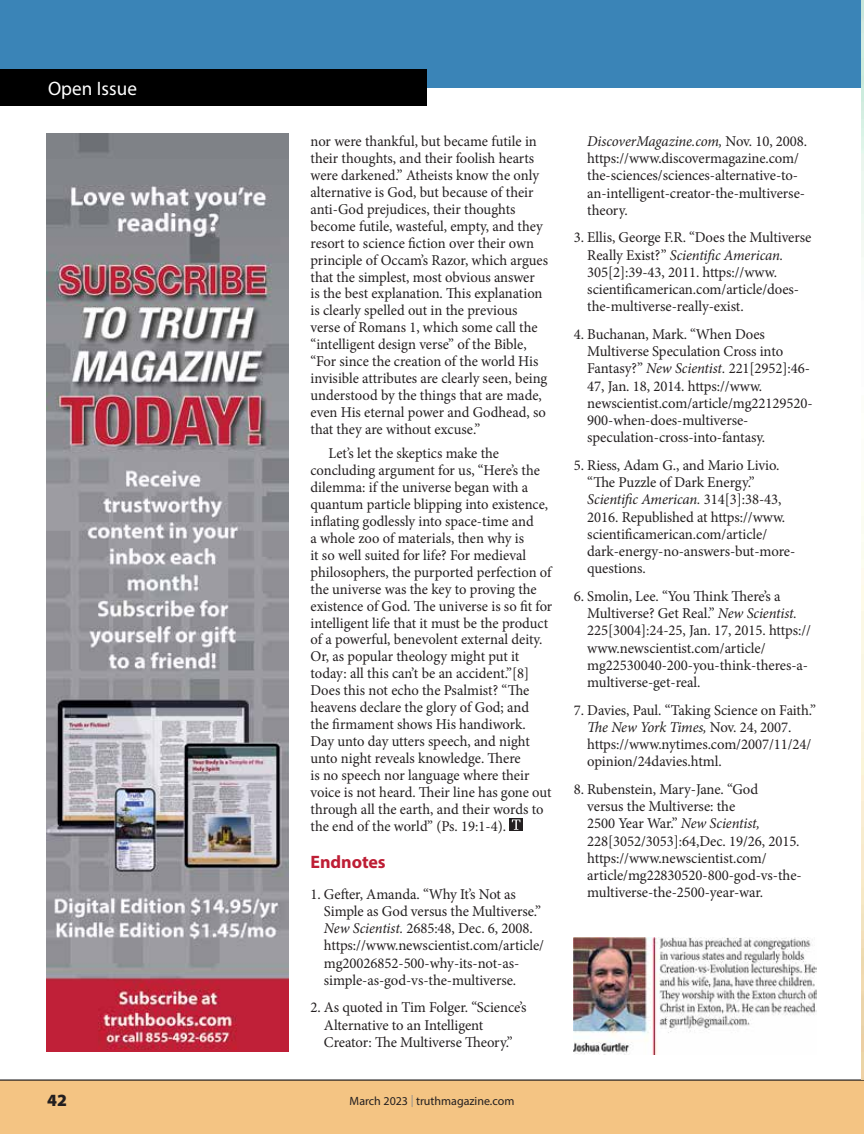
<style>
.page{position:relative;width:864px;height:1134px;background:#fff}
.page>*{position:absolute;margin:0;border:0;box-sizing:border-box;transform-origin:0 0}
.t1{font:19.5px "Myriad Pro";letter-spacing:.005em;color:#fff}
.t2{font:700 18px "Myriad Pro";letter-spacing:-.005em;color:#be1e35}
.t3{font:900 17.25px "Myriad Pro";color:#231f20}
.t4{font:15px/17.2px "Minion Pro";letter-spacing:-.005em;color:#231f20}
.t5{font:12px "Myriad Pro";color:#231f20}
.s1{font-style:italic}
.s2{color:#8a8c8f}
</style>
<div class="page">
<div style="left:0;top:0;width:864px;height:88px;background:#3a84b7"></div>
<div style="left:0;top:70px;width:427px;height:36px;background:#000"></div>
<div style="left:0;top:1080px;width:864px;height:54px;background:#f4c483"></div>
<div style="left:509px;top:819px;width:14px;height:12px;background:#231f20"></div>
<svg style="left:512px;top:820px;width:8px;height:10px"></svg>
<img style="left:574px;top:938px;width:243px;height:116px">
<img style="left:46px;top:134px;width:242px;height:918px">
<img style="left:862px;top:0;width:2px;height:1080px">
<h1 class="t1" style="left:48px;top:76px;width:90px">Open Issue</h1>
<p class="t4" style="left:310px;top:133px;width:239px">nor were thankful, but became futile in their thoughts, and their foolish hearts were darkened.” Atheists know the only alternative is God, but because of their anti-God prejudices, their thoughts become futile, wasteful, empty, and they resort to science fiction over their own principle of Occam’s Razor, which argues that the simplest, most obvious answer<br>is the best explanation. This explanation is clearly spelled out in the previous verse of Romans 1, which some call the “intelligent design verse” of the Bible, “For since the creation of the world His invisible attributes are clearly seen, being understood by the things that are made, even His eternal power and Godhead, so that they are without excuse.”</p>
<p class="t4" style="left:310px;top:445px;width:243px;text-indent:18px">Let’s let the skeptics make the concluding argument for us, “Here’s the dilemma: if the universe began with a quantum particle blipping into existence, inflating godlessly into space-time and<br>a whole zoo of materials, then why is<br>it so well suited for life? For medieval philosophers, the purported perfection of the universe was the key to proving the existence of God. The universe is so fit for intelligent life that it must be the product of a powerful, benevolent external deity.<br>Or, as popular theology might put it today: all this can’t be an accident.”[8] Does this not echo the Psalmist? “The heavens declare the glory of God; and<br>the firmament shows His handiwork.<br>Day unto day utters speech, and night unto night reveals knowledge. There<br>is no speech nor language where their voice is not heard. Their line has gone out through all the earth, and their words to the end of the world” (Ps. 19:1-4).</p>
<p class="t2" style="left:310px;top:850px;width:77px">Endnotes</p>
<p class="t4" style="left:324px;top:885px;width:222px;text-indent:-13px">1. Gefter, Amanda. “Why It’s Not as Simple as God versus the Multiverse.” <span class="s1">New Scientist.</span> 2685:48, Dec. 6, 2008. https://www.newscientist.com/article/ mg20026852-500-why-its-not-as&shy;simple-as-god-vs-the-multiverse.</p>
<p class="t4" style="left:324px;top:999px;width:204px;text-indent:-13px">2. As quoted in Tim Folger. “Science’s<br>Alternative to an Intelligent<br>Creator: The Multiverse Theory.”</p>
<p class="t3" style="left:47px;top:1088px;width:21px">42</p>
<p class="t5" style="left:350px;top:1094px;width:166px">March 2023 <span class="s2">|</span> truthmagazine.com</p>
<p class="t4" style="left:587px;top:133px;width:222px"><span class="s1">DiscoverMagazine.com,</span> Nov. 10, 2008. https://www.discovermagazine.com/ the-sciences/sciences-alternative-to&shy;an-intelligent-creator-the-multiverse&shy;theory.</p>
<p class="t4" style="left:587px;top:229px;width:226px;text-indent:-13px">3. Ellis, George F.R. “Does the Multiverse Really Exist?” <span class="s1">Scientific American.<br></span>305[2]:39-43, 2011. https://www. scientificamerican.com/article/does&shy;the-multiverse-really-exist.</p>
<p class="t4" style="left:587px;top:326px;width:227px;text-indent:-13px">4. Buchanan, Mark. “When Does Multiverse Speculation Cross into Fantasy?” <span class="s1">New Scientist.</span> 221[2952]:46- 47, Jan. 18, 2014. https://www. newscientist.com/article/mg22129520- 900-when-does-multiverse&shy;speculation-cross-into-fantasy.</p>
<p class="t4" style="left:587px;top:457px;width:210px;text-indent:-13px">5. Riess, Adam G., and Mario Livio. “The Puzzle of Dark Energy.”<br><span class="s1">Scientific American.</span> 314[3]:38-43,<br>2016. Republished at https://www. scientificamerican.com/article/ dark-energy-no-answers-but-more&shy;questions.</p>
<p class="t4" style="left:587px;top:588px;width:225px;text-indent:-13px">6. Smolin, Lee. “You Think There’s a Multiverse? Get Real.” <span class="s1">New Scientist.<br></span>225[3004]:24-25, Jan. 17, 2015. https:// www.newscientist.com/article/ mg22530040-200-you-think-theres-a&shy;multiverse-get-real.</p>
<p class="t4" style="left:587px;top:701px;width:230px;text-indent:-13px">7. Davies, Paul. “Taking Science on Faith.” <span class="s1">The New York Times,</span> Nov. 24, 2007. https://www.nytimes.com/2007/11/24/ opinion/24davies.html.</p>
<p class="t4" style="left:587px;top:781px;width:216px;text-indent:-13px">8. Rubenstein, Mary-Jane. “God<br>versus the Multiverse: the<br>2500 Year War.” <span class="s1">New Scientist, </span>228[3052/3053]:64,Dec. 19/26, 2015. https://www.newscientist.com/ article/mg22830520-800-god-vs-the&shy;multiverse-the-2500-year-war.</p>
</div>
